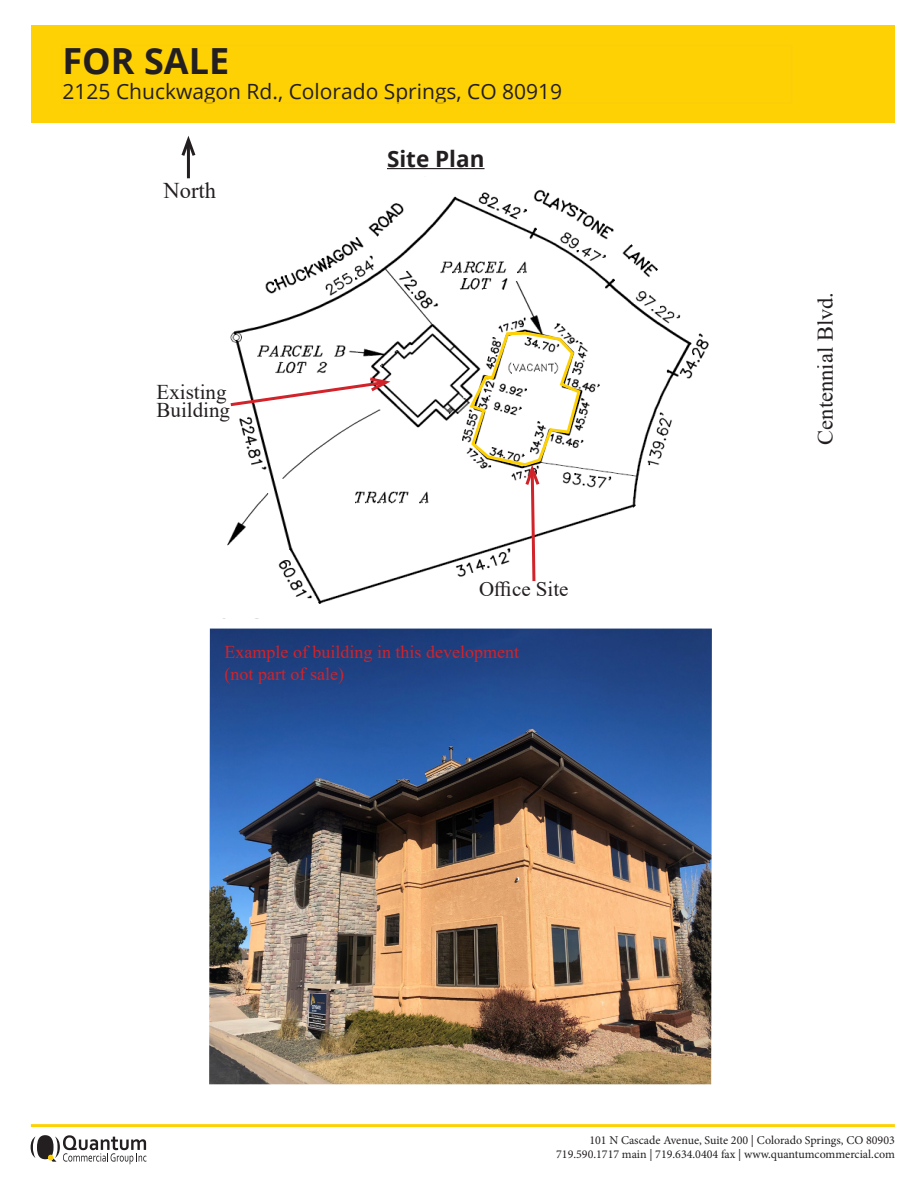
<style>
.page{position:relative;width:918px;height:1188px;background:#fff}
.page>*{position:absolute;margin:0;border:0;box-sizing:border-box;transform-origin:0 0}
.t1{font:700 36px "Open Sans";color:#231f20}
.t2{font:22.5px "Times New Roman";color:#231f20}
.t3{font:700 22.5px "Open Sans";color:#231f20}
.t4{font:21px "Open Sans";color:#231f20}
.t5{font:21px "Times New Roman";color:#231f20}
.t6{font:18px "Times New Roman";color:#d1232a}
.t7{font:12px "Minion Pro";color:#231f20}
</style>
<div class="page">
<div style="left:31px;top:25px;width:864px;height:97px;background:#fed105"></div>
<hr style="left:31px;top:1124px;width:864px;height:3px;background:#fed105">
<svg style="left:31px;top:1135px;width:115px;height:29px"></svg>
<hr style="left:387px;top:168px;width:98px;height:1px;background:#231f20">
<img style="left:227px;top:189px;width:482px;height:415px">
<div style="left:210px;top:561px;width:56px;height:58px;background:#fff"></div>
<img style="left:209px;top:629px;width:503px;height:455px">
<svg style="left:227px;top:375px;width:168px;height:33px"></svg>
<hr style="left:187px;top:140px;width:3px;height:38px;background:#231f20">
<svg style="left:181px;top:136px;width:15px;height:23px"></svg>
<svg style="left:467px;top:330px;width:115px;height:254px"></svg>
<p class="t1" style="left:63px;top:35px;width:168px">FOR SALE</p>
<p class="t4" style="left:63px;top:77px;width:501px">2125 Chuckwagon Rd., Colorado Springs, CO 80919</p>
<p class="t2" style="left:164px;top:175px;width:54px">North</p>
<p class="t5" style="left:157px;top:377px;width:72px">Existing</p>
<p class="t5" style="left:157px;top:395px;width:75px">Building</p>
<p class="t3" style="left:387px;top:143px;width:99px">Site Plan</p>
<p class="t5" style="left:479px;top:574px;width:91px">Office Site</p>
<p class="t6" style="left:225px;top:640px;width:296px">Example of building in this development</p>
<p class="t6" style="left:225px;top:661px;width:121px">(not part of sale)</p>
<p class="t2" style="left:809px;top:445px;width:154px;rotate:-90deg">Centennial Blvd.</p>
<p class="t7" style="left:589px;top:1132px;width:307px">101 N Cascade Avenue, Suite 200 | Colorado Springs, CO 80903</p>
<p class="t7" style="left:556px;top:1146px;width:340px">719.590.1717 main | 719.634.0404 fax | www.quantumcommercial.com</p>
</div>
